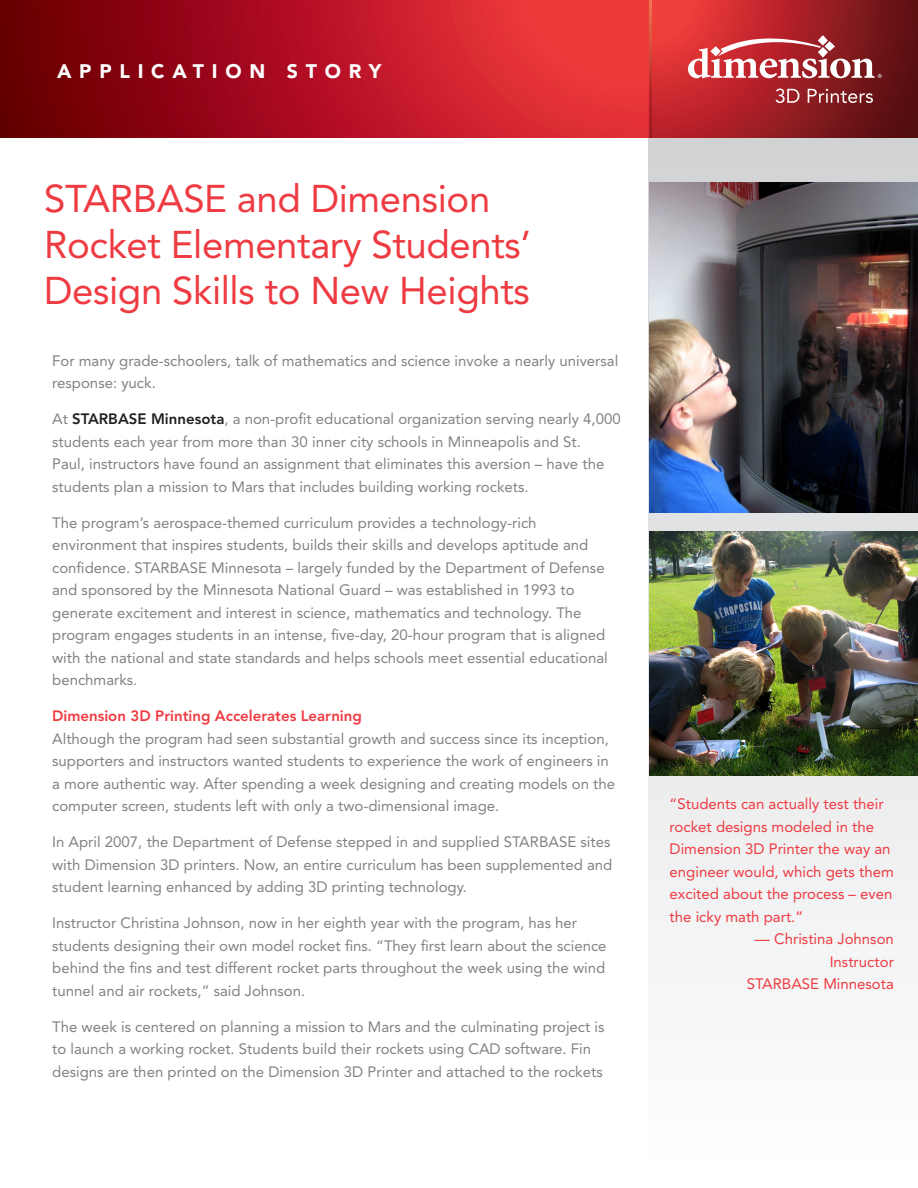
<style>
.page{position:relative;width:918px;height:1188px;background:#fff}
.page>*{position:absolute;margin:0;border:0;box-sizing:border-box;transform-origin:0 0}
.t1{font:38.4px/46px "Avenir LT Std";letter-spacing:-.01em;color:#ee3a41}
.t2{font:900 19.5px "Avenir LT Std";letter-spacing:.4em;color:#fff}
.Body_text{font:15px/22.5px "Avenir LT Std";color:#808285}
.Captions{font:15px/22.5px "Avenir LT Std";color:#ee3a41}
.s1{font-weight:800;color:#231f20}
.s2{font-weight:800;color:#ee3a41}
</style>
<div class="page">
<svg style="left:649px;top:138px;width:269px;height:822px"></svg>
<div style="left:0;top:0;width:653px;height:138px;background:linear-gradient(to right,#680003,#fd3a42)"></div>
<svg style="left:652px;top:0;width:266px;height:138px;background:#a02024"></svg>
<svg style="left:649px;top:0;width:3px;height:138px"></svg>
<svg style="left:776px;top:89px;width:23px;height:14px"></svg>
<svg style="left:808px;top:89px;width:65px;height:14px"></svg>
<svg style="left:688px;top:35px;width:194px;height:43px"></svg>
<img style="left:649px;top:183px;width:269px;height:329px">
<img style="left:649px;top:531px;width:269px;height:244px">
<p class="t2" style="left:57px;top:60px;width:326px">APPLICATION STORY</p>
<p class="t1" style="left:44px;top:176px;width:488px">STARBASE and Dimension<br>Rocket Elementary Students’<br>Design Skills to New Heights</p>
<p class="Body_text" style="left:52px;top:350px;width:568px">For many grade-schoolers, talk of mathematics and science invoke a nearly universal response: yuck.</p>
<p class="Body_text" style="left:52px;top:408px;width:570px">At <span class="s1">STARBASE Minnesota</span>, a non-profit educational organization serving nearly 4,000 students each year from more than 30 inner city schools in Minneapolis and St.<br>Paul, instructors have found an assignment that eliminates this aversion – have the students plan a mission to Mars that includes building working rockets.</p>
<p class="Body_text" style="left:52px;top:512px;width:557px">The program’s aerospace-themed curriculum provides a technology-rich environment that inspires students, builds their skills and develops aptitude and confidence. STARBASE Minnesota – largely funded by the Department of Defense and sponsored by the Minnesota National Guard – was established in 1993 to generate excitement and interest in science, mathematics and technology. The program engages students in an intense, five-day, 20-hour program that is aligned with the national and state standards and helps schools meet essential educational benchmarks.</p>
<p class="Body_text" style="left:52px;top:705px;width:565px"><span class="s2">Dimension 3D Printing Accelerates Learning<br></span>Although the program had seen substantial growth and success since its inception, supporters and instructors wanted students to experience the work of engineers in a more authentic way. After spending a week designing and creating models on the computer screen, students left with only a two-dimensional image.</p>
<p class="Body_text" style="left:52px;top:831px;width:562px">In April 2007, the Department of Defense stepped in and supplied STARBASE sites with Dimension 3D printers. Now, an entire curriculum has been supplemented and student learning enhanced by adding 3D printing technology.</p>
<p class="Body_text" style="left:52px;top:912px;width:556px">Instructor Christina Johnson, now in her eighth year with the program, has her students designing their own model rocket fins. “They first learn about the science behind the fins and test different rocket parts throughout the week using the wind tunnel and air rockets,” said Johnson.</p>
<p class="Body_text" style="left:52px;top:1016px;width:554px">The week is centered on planning a mission to Mars and the culminating project is to launch a working rocket. Students build their rockets using CAD software. Fin designs are then printed on the Dimension 3D Printer and attached to the rockets</p>
<p class="Captions" style="left:670px;top:793px;width:226px">“Students can actually test their rocket designs modeled in the<br>Dimension 3D Printer the way an engineer would, which gets them excited about the process – even the icky math part.”</p>
<p class="Captions" style="left:747px;top:928px;width:149px;text-align:right">— Christina Johnson<br>Instructor<br>STARBASE Minnesota</p>
</div>
